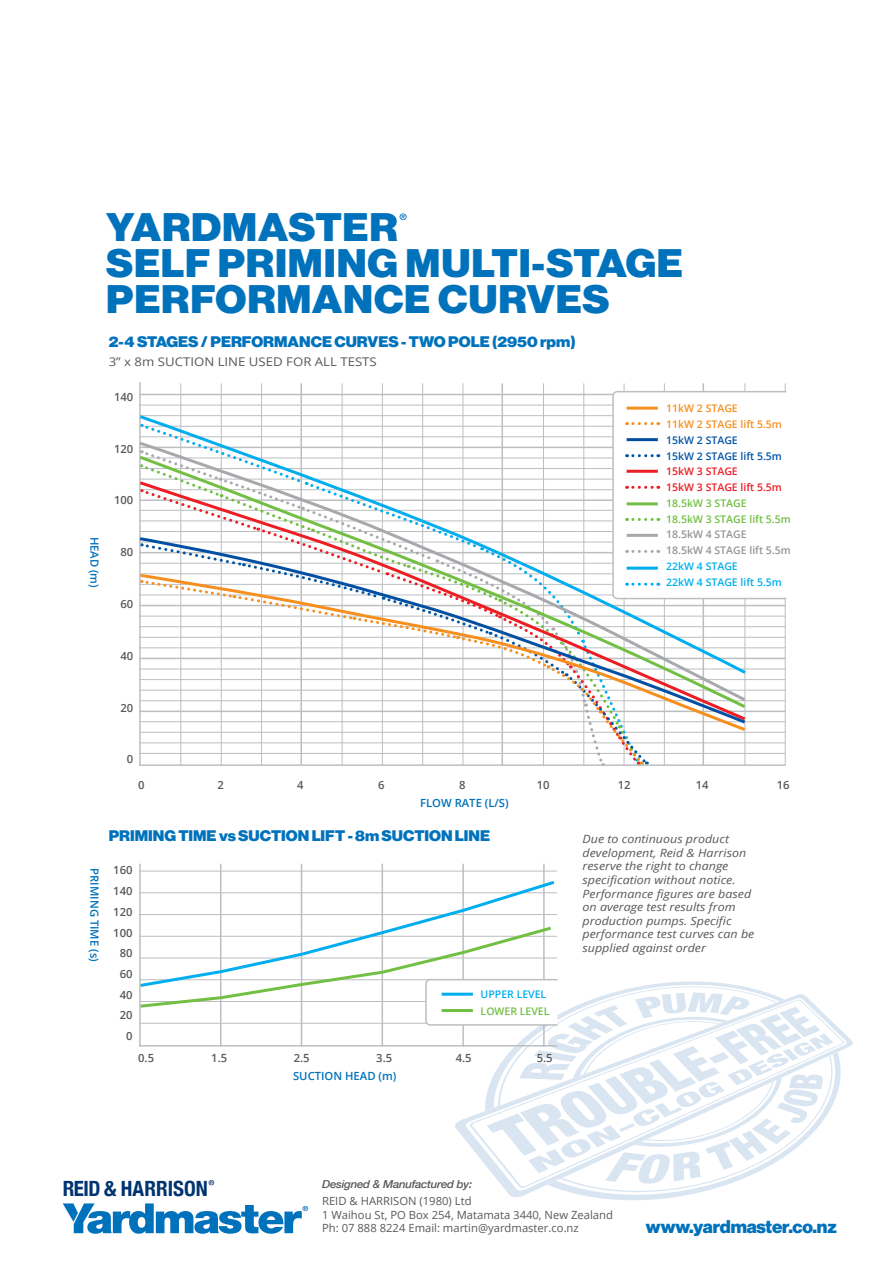
<style>
.page{position:relative;width:893px;height:1263px;background:#fff}
.page>*{position:absolute;margin:0;border:0;box-sizing:border-box;transform-origin:0 0}
.t1{font:39px/36px "N Haas Grotesk DS Pro 95 Blk";letter-spacing:.02em;color:#0072bc;scale:1.05 1}
.t2{font:700 condensed 21px "Helvetica Neue";color:#003471}
.t3{font:18px "N Haas Grotesk DS Pro 95 Blk";letter-spacing:-.01em;color:#0072bc}
.t4{font:15px "N Haas Grotesk DS Pro 95 Blk";color:#0072bc;scale:1.05 1}
.t5{font:12px "Open Sans";color:#58595b;scale:1.1 1}
.t6{font:italic 11.4px/13.6px "Open Sans";color:#58595b;scale:1.1 1}
.t7{font:11.25px/13.5px "Open Sans";color:#58595b}
.t8{font:600 11.25px/20.7px "Open Sans";color:#58595b;text-align:right}
.t9{font:600 11.25px "Open Sans";color:#0072bc}
.t10{font:italic 500 10.95px "Helvetica Neue";letter-spacing:-.025em;color:#58595b;scale:1.05 1}
.t11{font:600 10.5px/15.8px "Open Sans";color:#72bf44}
.t12{font:600 10.5px/15.8px "Open Sans";color:#00aeef}
.t13{font:600 10.5px/15.8px "Open Sans";color:#939598}
.t14{font:600 10.5px/15.8px "Open Sans";color:#f78f1e}
.t15{font:600 10.5px/15.8px "Open Sans";color:#0054a6}
.t16{font:600 10.5px/15.8px "Open Sans";color:#ed1d24}
</style>
<div class="page">
<hr style="left:181px;top:383px;width:1px;height:382px;background:#bcbec0">
<hr style="left:221px;top:383px;width:1px;height:382px;background:#bcbec0">
<hr style="left:261px;top:383px;width:1px;height:382px;background:#bcbec0">
<hr style="left:300px;top:383px;width:2px;height:382px;background:#bcbec0">
<hr style="left:342px;top:383px;width:1px;height:382px;background:#bcbec0">
<hr style="left:382px;top:383px;width:1px;height:382px;background:#bcbec0">
<hr style="left:422px;top:383px;width:1px;height:382px;background:#bcbec0">
<hr style="left:463px;top:383px;width:1px;height:382px;background:#bcbec0">
<hr style="left:501px;top:383px;width:2px;height:382px;background:#bcbec0">
<hr style="left:543px;top:383px;width:1px;height:382px;background:#bcbec0">
<hr style="left:583px;top:383px;width:1px;height:382px;background:#bcbec0">
<hr style="left:624px;top:383px;width:1px;height:382px;background:#bcbec0">
<hr style="left:664px;top:383px;width:1px;height:382px;background:#bcbec0">
<hr style="left:702px;top:383px;width:2px;height:382px;background:#bcbec0">
<hr style="left:745px;top:383px;width:1px;height:382px;background:#bcbec0">
<hr style="left:785px;top:383px;width:1px;height:382px;background:#bcbec0">
<svg style="left:141px;top:390px;width:646px;height:374px"></svg>
<hr style="left:139px;top:382px;width:2px;height:384px;background:#bcbec0">
<hr style="left:139px;top:764px;width:647px;height:2px;background:#bcbec0">
<svg style="left:139px;top:710px;width:609px;height:12px"></svg>
<svg style="left:139px;top:703px;width:609px;height:7px"></svg>
<svg style="left:139px;top:675px;width:609px;height:28px"></svg>
<svg style="left:139px;top:414px;width:609px;height:261px"></svg>
<hr style="left:220px;top:864px;width:1px;height:182px;background:#bcbec0">
<hr style="left:301px;top:864px;width:1px;height:182px;background:#bcbec0">
<hr style="left:382px;top:864px;width:1px;height:182px;background:#bcbec0">
<hr style="left:462px;top:864px;width:2px;height:182px;background:#bcbec0">
<hr style="left:543px;top:864px;width:2px;height:182px;background:#bcbec0">
<hr style="left:139px;top:871px;width:418px;height:1px;background:#bcbec0">
<svg style="left:141px;top:878px;width:416px;height:46px"></svg>
<hr style="left:139px;top:864px;width:2px;height:182px;background:#bcbec0">
<svg style="left:63px;top:924px;width:787px;height:310px"></svg>
<hr style="left:442px;top:993px;width:31px;height:3px;background:#00aeef">
<hr style="left:442px;top:1009px;width:31px;height:3px;background:#72bf44">
<svg style="left:400px;top:213px;width:7px;height:7px"></svg>
<h1 class="t1" style="left:106px;top:209px;width:551px">YARDMASTER<br>SELF PRIMING MULTI-STAGE<br>PERFORMANCE CURVES</h1>
<h3 class="t4" style="left:109px;top:332px;width:446px">2-4 STAGES / PERFORMANCE CURVES - TWO POLE (2950 rpm)</h3>
<p class="t5" style="left:109px;top:353px;width:245px">3” x 8m SUCTION LINE USED FOR ALL TESTS</p>
<p class="t8" style="left:114px;top:386px;width:21px">140</p>
<p class="t8" style="left:114px;top:438px;width:21px">120</p>
<p class="t9" style="left:102px;top:537px;width:53px;rotate:90deg">HEAD (m)</p>
<p class="t8" style="left:114px;top:490px;width:21px">100</p>
<p class="t8" style="left:120px;top:541px;width:14px">80</p>
<p class="t8" style="left:120px;top:593px;width:14px">60</p>
<p class="t8" style="left:120px;top:645px;width:14px">40</p>
<p class="t8" style="left:120px;top:697px;width:14px">20</p>
<p class="t14" style="left:666px;top:400px;width:117px">11kW 2 STAGE<br>11kW 2 STAGE lift 5.5m</p>
<p class="t15" style="left:666px;top:432px;width:117px">15kW 2 STAGE<br>15kW 2 STAGE lift 5.5m</p>
<p class="t16" style="left:666px;top:463px;width:117px">15kW 3 STAGE<br>15kW 3 STAGE lift 5.5m</p>
<p class="t11" style="left:666px;top:495px;width:126px">18.5kW 3 STAGE<br>18.5kW 3 STAGE lift 5.5m</p>
<p class="t13" style="left:666px;top:527px;width:126px">18.5kW 4 STAGE<br>18.5kW 4 STAGE lift 5.5m</p>
<p class="t12" style="left:666px;top:558px;width:117px">22kW 4 STAGE<br>22kW 4 STAGE lift 5.5m</p>
<p class="t9" style="left:102px;top:868px;width:95px;rotate:90deg">PRIMING TIME (s)</p>
<p class="t8" style="left:127px;top:749px;width:8px">0</p>
<p class="t8" style="left:138px;top:774px;width:8px">0</p>
<p class="t8" style="left:217px;top:774px;width:8px">2</p>
<p class="t8" style="left:297px;top:774px;width:8px">4</p>
<p class="t8" style="left:378px;top:774px;width:8px">6</p>
<p class="t8" style="left:459px;top:774px;width:8px">8</p>
<p class="t8" style="left:537px;top:774px;width:14px">10</p>
<p class="t8" style="left:618px;top:774px;width:14px">12</p>
<p class="t8" style="left:696px;top:774px;width:14px">14</p>
<p class="t8" style="left:777px;top:774px;width:14px">16</p>
<p class="t9" style="left:420px;top:795px;width:90px">FLOW RATE (L/S)</p>
<h3 class="t4" style="left:109px;top:827px;width:365px">PRIMING TIME vs SUCTION LIFT - 8m SUCTION LINE</h3>
<p class="t8" style="left:113px;top:860px;width:21px">160<br>140<br>120<br>100<br>80<br>60<br>40<br>20<br>0</p>
<p class="t12" style="left:481px;top:986px;width:67px">UPPER LEVEL</p>
<p class="t11" style="left:481px;top:1003px;width:70px">LOWER LEVEL</p>
<p class="t8" style="left:138px;top:1047px;width:17px">0.5</p>
<p class="t8" style="left:211px;top:1047px;width:17px">1.5</p>
<p class="t8" style="left:294px;top:1047px;width:17px">2.5</p>
<p class="t8" style="left:376px;top:1047px;width:17px">3.5</p>
<p class="t8" style="left:456px;top:1047px;width:17px">4.5</p>
<p class="t8" style="left:537px;top:1047px;width:17px">5.5</p>
<p class="t9" style="left:293px;top:1068px;width:105px">SUCTION HEAD (m)</p>
<p class="t6" style="left:583px;top:832px;width:158px">Due to continuous product development, Reid &amp; Harrison reserve the right to change specification without notice.<br>Performance figures are based on average test results from production pumps. Specific performance test curves can be supplied against order</p>
<h2 class="t2" style="left:63px;top:1171px;width:147px">REID &amp; HARRISON</h2>
<p class="t10" style="left:322px;top:1175px;width:144px">Designed &amp; Manufactured by:</p>
<p class="t7" style="left:322px;top:1194px;width:292px">REID &amp; HARRISON (1980) Ltd<br>1 Waihou St, PO Box 254, Matamata 3440, New Zealand<br>Ph: 07 888 8224 Email: martin@yardmaster.co.nz</p>
<h3 class="t3" style="left:646px;top:1216px;width:193px">www.yardmaster.co.nz</h3>
</div>
